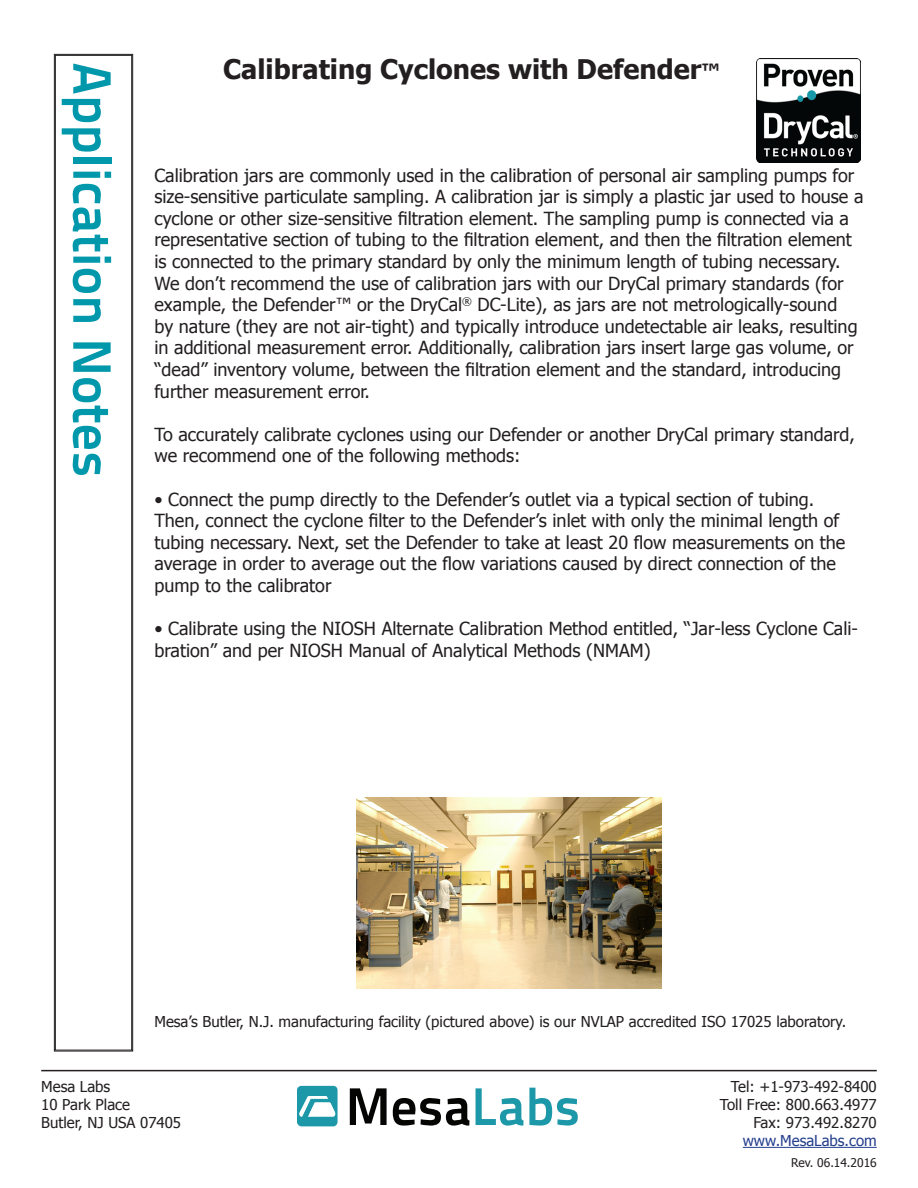
<style>
.page{position:relative;width:918px;height:1188px;background:#fff}
.page>*{position:absolute;margin:0;border:0;box-sizing:border-box;transform-origin:0 0}
.t1{font:700 54px "Titillium Text 22 L";color:#0098aa}
.t2{font:700 27px "Tahoma";color:#231f20}
.t3{font:18px/21.6px "Tahoma";color:#231f20}
.t4{font:15px "Tahoma";color:#231f20}
.t5{font:15px "Tahoma";color:#253f8e}
.t6{font:12px "Tahoma";color:#231f20}
.s1{font-size:21px}
</style>
<div class="page">
<img style="left:756px;top:59px;width:105px;height:104px">
<img style="left:357px;top:798px;width:305px;height:191px">
<hr style="left:41px;top:1070px;width:836px;height:1px;background:#231f20">
<hr style="left:743px;top:1147px;width:134px;height:1px;background:#253f8e">
<div style="left:297px;top:1086px;width:41px;height:40px;background:#1d98a9;border-radius:4px"></div>
<svg style="left:299px;top:1096px;width:36px;height:21px"></svg>
<svg style="left:350px;top:1088px;width:37px;height:37px"></svg>
<svg style="left:393px;top:1098px;width:76px;height:28px"></svg>
<svg style="left:476px;top:1088px;width:102px;height:38px"></svg>
<svg style="left:54px;top:54px;width:79px;height:998px"></svg>
<div style="left:55px;top:55px;width:77px;height:995px;border:1px solid #231f20"></div>
<p class="t1" style="left:134px;top:62px;width:417px;rotate:90deg">Application Notes</p>
<p class="t2" style="left:223px;top:50px;width:498px">Calibrating Cyclones with Defender<span class="s1">™</span></p>
<p class="t3" style="left:154px;top:163px;width:711px">Calibration jars are commonly used in the calibration of personal air sampling pumps for size-sensitive particulate sampling. A calibration jar is simply a plastic jar used to house a cyclone or other size-sensitive filtration element. The sampling pump is connected via a representative section of tubing to the filtration element, and then the filtration element is connected to the primary standard by only the minimum length of tubing necessary.</p>
<p class="t3" style="left:154px;top:271px;width:705px">We don’t recommend the use of calibration jars with our DryCal primary standards (for example, the Defender™ or the DryCal<sup>®</sup> DC-Lite), as jars are not metrologically-sound by nature (they are not air-tight) and typically introduce undetectable air leaks, resulting in additional measurement error. Additionally, calibration jars insert large gas volume, or “dead” inventory volume, between the filtration element and the standard, introducing further measurement error.</p>
<p class="t3" style="left:154px;top:423px;width:702px">To accurately calibrate cyclones using our Defender or another DryCal primary standard, we recommend one of the following methods:</p>
<p class="t3" style="left:154px;top:487px;width:693px">• Connect the pump directly to the Defender’s outlet via a typical section of tubing.<br>Then, connect the cyclone filter to the Defender’s inlet with only the minimal length of tubing necessary. Next, set the Defender to take at least 20 flow measurements on the average in order to average out the flow variations caused by direct connection of the pump to the calibrator</p>
<p class="t3" style="left:154px;top:617px;width:705px">• Calibrate using the NIOSH Alternate Calibration Method entitled, “Jar-less Cyclone Cali&shy;bration” and per NIOSH Manual of Analytical Methods (NMAM)</p>
<p class="t4" style="left:154px;top:1012px;width:693px">Mesa’s Butler, N.J. manufacturing facility (pictured above) is our NVLAP accredited ISO 17025 laboratory.</p>
<p class="t4" style="left:41px;top:1077px;width:71px">Mesa Labs</p>
<p class="t4" style="left:41px;top:1095px;width:90px">10 Park Place</p>
<p class="t4" style="left:41px;top:1113px;width:141px">Butler, NJ USA 07405</p>
<p class="t4" style="left:731px;top:1077px;width:147px">Tel: +1-973-492-8400</p>
<p class="t4" style="left:720px;top:1095px;width:158px">Toll Free: 800.663.4977</p>
<p class="t4" style="left:753px;top:1113px;width:125px">Fax: 973.492.8270</p>
<p class="t5" style="left:743px;top:1131px;width:136px">www.MesaLabs.com</p>
<p class="t6" style="left:791px;top:1155px;width:87px">Rev. 06.14.2016</p>
</div>
